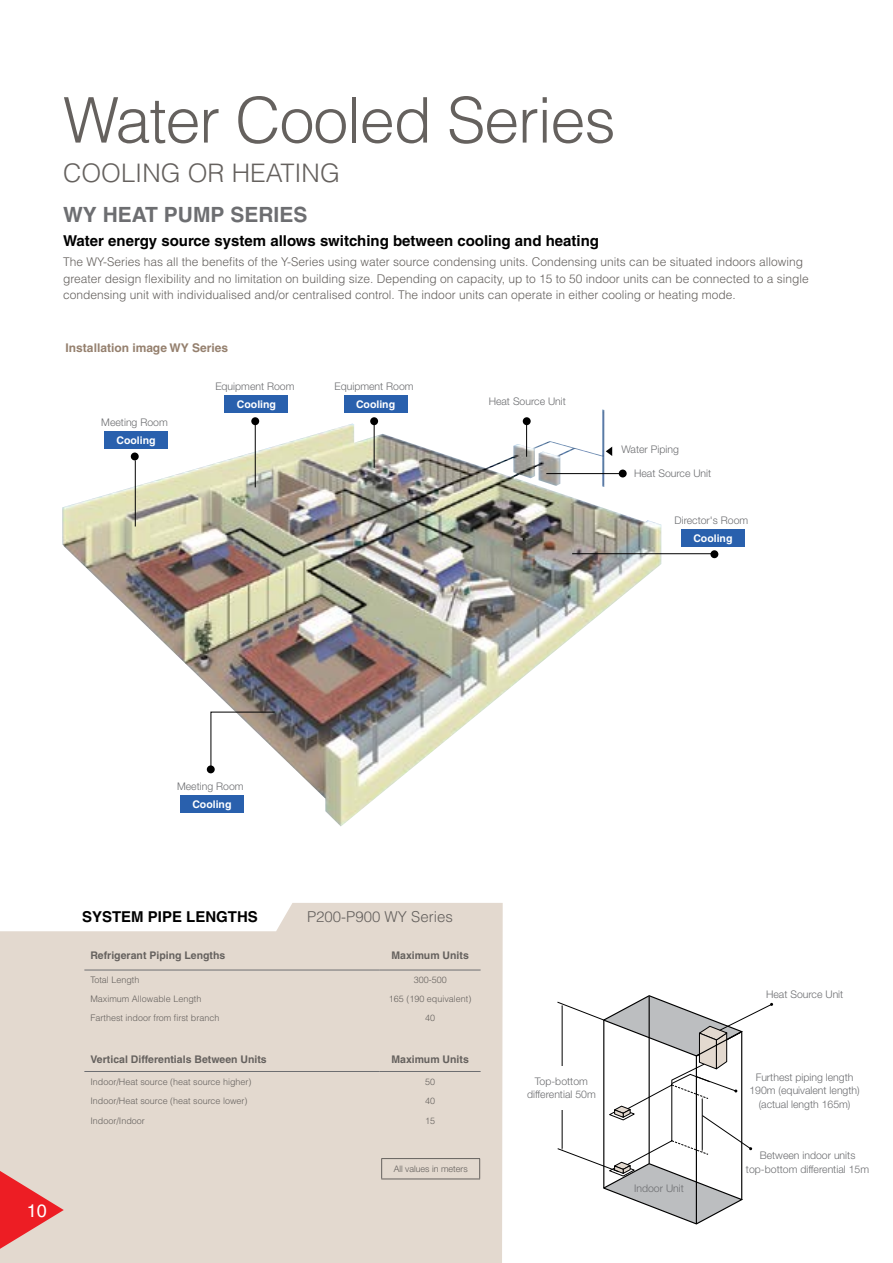
<style>
.page{position:relative;width:893px;height:1263px;background:#fff}
.page>*{position:absolute;margin:0;border:0;box-sizing:border-box;transform-origin:0 0}
.t1{font:300 63px "Helvetica";letter-spacing:-.02em;color:#65615e}
.t2{font:300 25.5px "Helvetica";color:#65615e}
.t3{font:700 21px "Helvetica";color:#6d6e71}
.t4{font:18px "Helvetica";color:#fff}
.t5{font:700 15px "Helvetica";color:#000}
.t6{font:300 15px "Helvetica";color:#65615e}
.t7{font:300 12px/16.5px "Helvetica";color:#65615e}
.t8{font:700 12px "Helvetica";color:#95806e}
.t9{font:300 10.5px/13.5px "Helvetica Neue";color:#6d6e71;text-align:center}
.t10{font:700 10.5px "Helvetica";color:#65615e}
.t11{font:700 10.5px "Helvetica";color:#fff}
.t12{font:300 9px "Helvetica";color:#65615e}
.t13{font:300 9px "Helvetica Neue";color:#65615e}
</style>
<div class="page">
<div style="left:0;top:903px;width:503px;height:360px;background:#e3d9cf"></div>
<img style="left:62px;top:409px;width:543px;height:417px">
<div style="left:131px;top:452px;width:8px;height:8px;background:#000;border-radius:50%"></div>
<div style="left:710px;top:550px;width:8px;height:8px;background:#000;border-radius:50%"></div>
<div style="left:207px;top:765px;width:8px;height:8px;background:#000;border-radius:50%"></div>
<img style="left:134px;top:418px;width:580px;height:351px">
<svg style="left:606px;top:447px;width:6px;height:9px"></svg>
<div style="left:344px;top:396px;width:63px;height:17px;background:#2960ad"></div>
<div style="left:225px;top:396px;width:63px;height:17px;background:#2960ad"></div>
<div style="left:104px;top:431px;width:64px;height:17px;background:#2960ad"></div>
<div style="left:681px;top:529px;width:64px;height:17px;background:#2960ad"></div>
<div style="left:180px;top:795px;width:64px;height:18px;background:#2960ad"></div>
<hr style="left:84px;top:970px;width:296px;height:1px;background:#6d6e71">
<hr style="left:380px;top:970px;width:101px;height:1px;background:#6d6e71">
<hr style="left:84px;top:1071px;width:296px;height:1px;background:#6d6e71">
<hr style="left:380px;top:1071px;width:101px;height:1px;background:#6d6e71">
<svg style="left:0;top:1171px;width:64px;height:78px;background:#e77b79"></svg>
<svg style="left:557px;top:995px;width:216px;height:230px"></svg>
<hr style="left:381px;top:1158px;width:99px;height:1px;background:#65615e">
<svg style="left:381px;top:1159px;width:1px;height:19px"></svg>
<svg style="left:479px;top:1159px;width:1px;height:19px"></svg>
<hr style="left:381px;top:1178px;width:99px;height:1px;background:#65615e">
<h1 class="t1" style="left:63px;top:81px;width:554px">Water Cooled Series</h1>
<h2 class="t2" style="left:63px;top:157px;width:278px">COOLING OR HEATING</h2>
<h3 class="t3" style="left:63px;top:202px;width:246px">WY HEAT PUMP SERIES</h3>
<p class="t5" style="left:63px;top:231px;width:537px">Water energy source system allows switching between cooling and heating</p>
<p class="t7" style="left:63px;top:254px;width:747px">The WY-Series has all the benefits of the Y-Series using water source condensing units. Condensing units can be situated indoors allowing greater design flexibility and no limitation on building size. Depending on capacity, up to 15 to 50 indoor units can be connected to a single condensing unit with individualised and/or centralised control. The indoor units can operate in either cooling or heating mode.</p>
<p class="t8" style="left:66px;top:340px;width:164px">Installation image WY Series</p>
<p class="t9" style="left:101px;top:415px;width:68px">Meeting Room</p>
<p class="t11" style="left:117px;top:434px;width:41px">Cooling</p>
<p class="t9" style="left:215px;top:380px;width:81px">Equipment Room</p>
<p class="t11" style="left:237px;top:398px;width:41px">Cooling</p>
<p class="t9" style="left:334px;top:380px;width:81px">Equipment Room</p>
<p class="t11" style="left:356px;top:398px;width:41px">Cooling</p>
<p class="t9" style="left:489px;top:395px;width:79px">Heat Source Unit</p>
<p class="t9" style="left:621px;top:443px;width:59px">Water Piping</p>
<p class="t9" style="left:634px;top:466px;width:79px">Heat Source Unit</p>
<p class="t9" style="left:674px;top:513px;width:75px">Director's Room</p>
<p class="t11" style="left:693px;top:532px;width:41px">Cooling</p>
<p class="t9" style="left:177px;top:779px;width:68px">Meeting Room</p>
<p class="t11" style="left:192px;top:798px;width:41px">Cooling</p>
<h3 class="t4" style="left:27px;top:1200px;width:22px">10</h3>
<p class="t5" style="left:82px;top:907px;width:177px">SYSTEM PIPE LENGTHS</p>
<p class="t6" style="left:307px;top:907px;width:147px">P200-P900 WY Series</p>
<p class="t10" style="left:90px;top:949px;width:136px">Refrigerant Piping Lengths</p>
<p class="t10" style="left:391px;top:949px;width:79px">Maximum Units</p>
<p class="t12" style="left:90px;top:974px;width:51px">Total Length</p>
<p class="t12" style="left:414px;top:974px;width:35px">300-500</p>
<p class="t12" style="left:90px;top:993px;width:113px">Maximum Allowable Length</p>
<p class="t12" style="left:389px;top:993px;width:84px">165 (190 equivalent)</p>
<p class="t12" style="left:90px;top:1012px;width:131px">Farthest indoor from first branch</p>
<p class="t12" style="left:425px;top:1012px;width:12px">40</p>
<p class="t10" style="left:90px;top:1053px;width:178px">Vertical Differentials Between Units</p>
<p class="t10" style="left:391px;top:1053px;width:79px">Maximum Units</p>
<p class="t12" style="left:90px;top:1076px;width:163px">Indoor/Heat source (heat source higher)</p>
<p class="t12" style="left:425px;top:1076px;width:12px">50</p>
<p class="t12" style="left:90px;top:1095px;width:159px">Indoor/Heat source (heat source lower)</p>
<p class="t12" style="left:425px;top:1095px;width:12px">40</p>
<p class="t12" style="left:90px;top:1115px;width:56px">Indoor/Indoor</p>
<p class="t12" style="left:425px;top:1115px;width:12px">15</p>
<p class="t13" style="left:394px;top:1163px;width:76px">All values in meters</p>
<p class="t9" style="left:527px;top:1074px;width:70px">Top-bottom differential 50m</p>
<p class="t9" style="left:634px;top:1182px;width:51px">Indoor Unit</p>
<p class="t9" style="left:766px;top:988px;width:79px">Heat Source Unit</p>
<p class="t9" style="left:749px;top:1070px;width:112px">Furthest piping length<br>190m (equivalent length) (actual length 165m)</p>
<p class="t9" style="left:746px;top:1148px;width:125px">Between indoor units top-bottom differential 15m</p>
</div>
